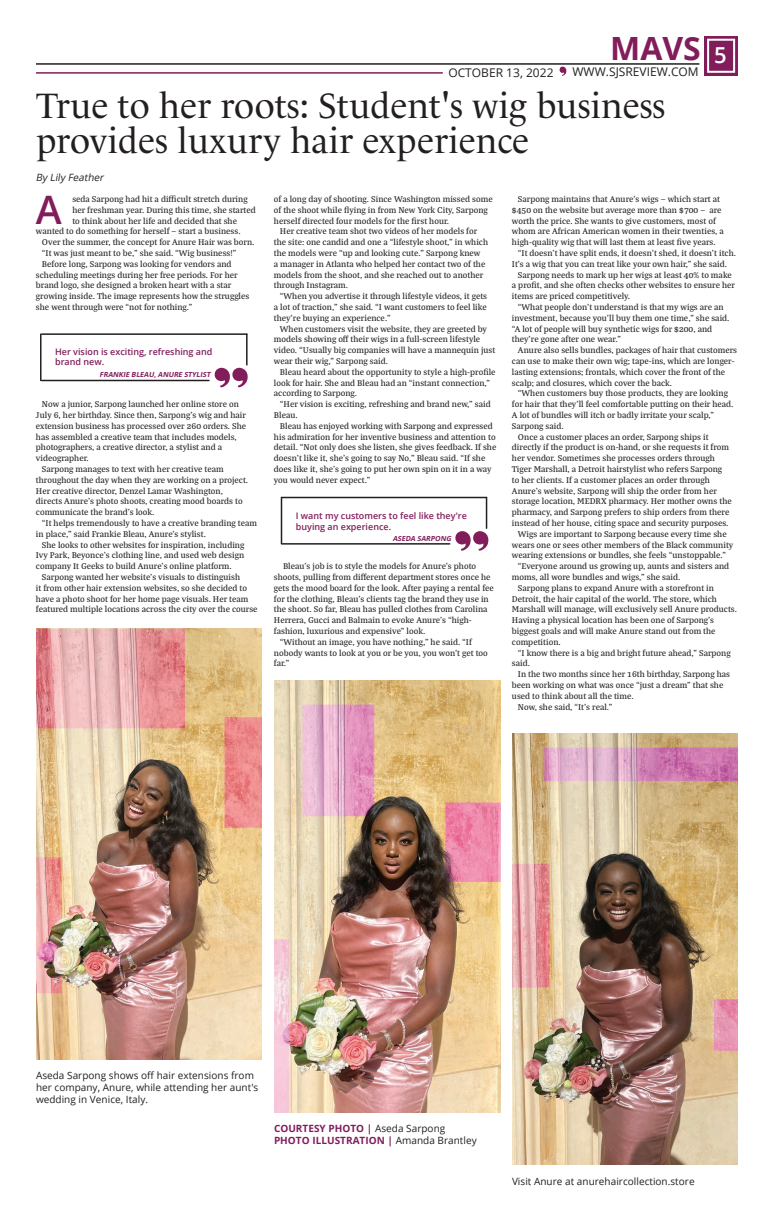
<style>
.page{position:relative;width:774px;height:1224px;background:#fff}
.page>*{position:absolute;margin:0;border:0;box-sizing:border-box;transform-origin:0 0}
.t1{font:600 39.3px "Open Sans";color:#821d5b}
.t2{font:36px/35px "Le Monde Livre Std";color:#231f20}
.t3{font:700 32px "Open Sans";color:#821d5b}
.t4{font:600 22px "Open Sans";color:#fff}
.t5{font:12px "Open Sans";color:#231f20}
.t6{font:10px/12px "Open Sans";letter-spacing:.005em;color:#231f20}
.t7{font:700 10px "Open Sans";letter-spacing:.005em;color:#821d5b}
.t8{font:italic 10px "Open Sans";color:#231f20}
.t9{font:500 9px/10.8px "Bagatela";letter-spacing:.005em;color:#231f20}
.t10{font:600 9px/10.8px "Open Sans";color:#821d5b}
.t11{font:italic 700 7px "Open Sans";color:#821d5b}
.s1{font-weight:400;color:#231f20}
</style>
<div class="page">
<img style="left:36px;top:628px;width:226px;height:432px">
<img style="left:274px;top:681px;width:226px;height:431px">
<img style="left:512px;top:734px;width:226px;height:431px">
<hr style="left:42px;top:333px;width:205px;height:2px;background:#231f20">
<hr style="left:40px;top:334px;width:2px;height:46px;background:#231f20">
<hr style="left:42px;top:380px;width:167px;height:1px;background:#231f20">
<svg style="left:214px;top:368px;width:34px;height:20px"></svg>
<hr style="left:246px;top:334px;width:2px;height:31px;background:#231f20">
<hr style="left:282px;top:497px;width:205px;height:1px;background:#231f20">
<hr style="left:281px;top:498px;width:1px;height:46px;background:#231f20">
<hr style="left:282px;top:543px;width:168px;height:2px;background:#231f20">
<svg style="left:455px;top:531px;width:34px;height:20px"></svg>
<hr style="left:486px;top:498px;width:1px;height:30px;background:#231f20">
<svg style="left:559px;top:67px;width:8px;height:9px"></svg>
<hr style="left:36px;top:72px;width:407px;height:2px;background:#821d5b">
<hr style="left:36px;top:63px;width:663px;height:2px;background:#231f20">
<svg style="left:704px;top:36px;width:34px;height:40px"></svg>
<div style="left:707px;top:39px;width:28px;height:34px;background:#821d5b;border:2px solid #fff"></div>
<p class="t5" style="left:448px;top:64px;width:107px">OCTOBER 13, 2022</p>
<p class="t3" style="left:610px;top:26px;width:92px">MAVS</p>
<p class="t4" style="left:714px;top:40px;width:14px">5</p>
<p class="t5" style="left:573px;top:64px;width:128px">WWW.SJSREVIEW.COM</p>
<p class="t2" style="left:36px;top:88px;width:631px">True to her roots: Student's wig business provides luxury hair experience</p>
<p class="t8" style="left:36px;top:170px;width:72px">By Lily Feather</p>
<p class="t1" style="left:36px;top:182px;width:27px">A</p>
<p class="t9" style="left:72px;top:193px;width:177px">seda Sarpong had hit a difficult stretch during</p>
<p class="t9" style="left:72px;top:204px;width:185px">her freshman year. During this time, she started</p>
<p class="t9" style="left:72px;top:215px;width:166px">to think about her life and decided that she</p>
<p class="t9" style="left:36px;top:226px;width:206px">wanted to do something for herself — start a business.</p>
<p class="t9" style="left:42px;top:236px;width:214px">Over the summer, the concept for Anure Hair was born.</p>
<p class="t9" style="left:42px;top:247px;width:196px">“It was just meant to be,” she said. “Wig business!”</p>
<p class="t9" style="left:36px;top:258px;width:215px;text-indent:6px">Before long, Sarpong was looking for vendors and scheduling meetings during her free periods. For her brand logo, she designed a broken heart with a star growing inside. The image represents how the struggles she went through were “not for nothing.”</p>
<p class="t10" style="left:55px;top:346px;width:159px">Her vision is exciting, refreshing and brand new.</p>
<p class="t11" style="left:100px;top:370px;width:114px">FRANKIE BLEAU,ANURE STYLIST</p>
<p class="t9" style="left:36px;top:398px;width:212px;text-indent:6px">Now a junior, Sarpong launched her online store on July 6, her birthday. Since then, Sarpong’s wig and hair extension business has processed over 260 orders. She has assembled a creative team that includes models, photographers, a creative director, a stylist and a videographer.</p>
<p class="t9" style="left:36px;top:463px;width:214px;text-indent:6px">Sarpong manages to text with her creative team throughout the day when they are working on a project.<br>Her creative director, Denzel Lamar Washington, directs Anure’s photo shoots, creating mood boards to communicate the brand’s look.</p>
<p class="t9" style="left:36px;top:517px;width:223px;text-indent:6px">“It helps tremendously to have a creative branding team in place,” said Frankie Bleau, Anure’s stylist.</p>
<p class="t9" style="left:36px;top:539px;width:210px;text-align:justify;text-indent:6px">She looks to other websites for inspiration, including Ivy Park, Beyonce’s clothing line, and used web design company It Geeks to build Anure’s online platform.</p>
<p class="t9" style="left:36px;top:571px;width:223px;text-indent:6px">Sarpong wanted her website’s visuals to distinguish<br>it from other hair extension websites, so she decided to have a photo shoot for her home page visuals. Her team featured multiple locations across the city over the course</p>
<p class="t9" style="left:274px;top:193px;width:220px">of a long day of shooting. Since Washington missed some of the shoot while flying in from New York City, Sarpong herself directed four models for the first hour.</p>
<p class="t9" style="left:274px;top:226px;width:216px;text-indent:6px">Her creative team shot two videos of her models for the site: one candid and one a “lifestyle shoot,” in which the models were “up and looking cute.” Sarpong knew<br>a manager in Atlanta who helped her contact two of the models from the shoot, and she reached out to another through Instagram.</p>
<p class="t9" style="left:274px;top:290px;width:215px;text-align:justify;text-indent:6px">“When you advertise it through lifestyle videos, it gets a lot of traction,” she said. “I want customers to feel like they’re buying an experience."</p>
<p class="t9" style="left:274px;top:323px;width:223px;text-indent:6px">When customers visit the website, they are greeted by models showing off their wigs in a full-screen lifestyle video. “Usually big companies will have a mannequin just wear their wig,” Sarpong said.</p>
<p class="t9" style="left:274px;top:366px;width:223px;text-indent:6px">Bleau heard about the opportunity to style a high-profile look for hair. She and Bleau had an “instant connection,” according to Sarpong.</p>
<p class="t9" style="left:274px;top:398px;width:218px;text-indent:6px">“Her vision is exciting, refreshing and brand new,” said<br>Bleau.</p>
<p class="t9" style="left:274px;top:420px;width:224px;text-indent:6px">Bleau has enjoyed working with Sarpong and expressed his admiration for her inventive business and attention to detail. “Not only does she listen, she gives feedback. If she doesn’t like it, she’s going to say No,” Bleau said. “If she does like it, she’s going to put her own spin on it in a way you would never expect.”</p>
<p class="t10" style="left:296px;top:510px;width:173px">I want my customers to feel like they're buying an experience.</p>
<p class="t11" style="left:393px;top:533px;width:62px">ASEDA SARPONG</p>
<p class="t9" style="left:274px;top:560px;width:221px;text-indent:9px">Bleau’s job is to style the models for Anure’s photo shoots, pulling from different department stores once he gets the mood board for the look. After paying a rental fee for the clothing, Bleau’s clients tag the brand they use in the shoot. So far, Bleau has pulled clothes from Carolina Herrera, Gucci and Balmain to evoke Anure’s “high&shy;fashion, luxurious and expensive” look.</p>
<p class="t9" style="left:274px;top:636px;width:215px;text-indent:6px">“Without an image, you have nothing,” he said. “If nobody wants to look at you or be you, you won’t get too far.”</p>
<p class="t9" style="left:512px;top:193px;width:213px;text-indent:6px">Sarpong maintains that Anure’s wigs — which start at $450 on the website but average more than $700 — are worth the price. She wants to give customers, most of whom are African American women in their twenties, a high-quality wig that will last them at least five years.</p>
<p class="t9" style="left:512px;top:247px;width:226px;text-indent:6px">“It doesn’t have split ends, it doesn’t shed, it doesn’t itch.<br>It’s a wig that you can treat like your own hair,” she said.</p>
<p class="t9" style="left:512px;top:269px;width:225px;text-indent:6px">Sarpong needs to mark up her wigs at least 40% to make a profit, and she often checks other websites to ensure her items are priced competitively.</p>
<p class="t9" style="left:512px;top:301px;width:219px;text-indent:6px">“What people don’t understand is that my wigs are an investment, because you’ll buy them one time,” she said. “A lot of people will buy synthetic wigs for $200, and they’re gone after one wear.”</p>
<p class="t9" style="left:512px;top:344px;width:227px;text-indent:6px">Anure also sells bundles, packages of hair that customers can use to make their own wig; tape-ins, which are longer&shy;lasting extensions; frontals, which cover the front of the scalp; and closures, which cover the back.</p>
<p class="t9" style="left:512px;top:388px;width:223px;text-indent:6px">“When customers buy those products, they are looking for hair that they'll feel comfortable putting on their head.<br>A lot of bundles will itch or badly irritate your scalp,” Sarpong said.</p>
<p class="t9" style="left:512px;top:431px;width:221px;text-indent:6px">Once a customer places an order, Sarpong ships it directly if the product is on-hand, or she requests it from her vendor. Sometimes she processes orders through Tiger Marshall, a Detroit hairstylist who refers Sarpong to her clients. If a customer places an order through Anure’s website, Sarpong will ship the order from her storage location, MEDRX pharmacy. Her mother owns the pharmacy, and Sarpong prefers to ship orders from there instead of her house, citing space and security purposes.</p>
<p class="t9" style="left:512px;top:528px;width:223px;text-indent:6px">Wigs are important to Sarpong because every time she wears one or sees other members of the Black community wearing extensions or bundles, she feels “unstoppable."</p>
<p class="t9" style="left:512px;top:560px;width:219px;text-indent:6px">“Everyone around us growing up, aunts and sisters and moms, all wore bundles and wigs,” she said.</p>
<p class="t9" style="left:512px;top:582px;width:226px;text-indent:6px">Sarpong plans to expand Anure with a storefront in Detroit, the hair capital of the world. The store, which Marshall will manage, will exclusively sell Anure products.<br>Having a physical location has been one of Sarpong’s biggest goals and will make Anure stand out from the competition.</p>
<p class="t9" style="left:512px;top:647px;width:220px;text-indent:6px">“I know there is a big and bright future ahead,” Sarpong said.</p>
<p class="t9" style="left:512px;top:668px;width:220px;text-indent:6px">In the two months since her 16th birthday, Sarpong has been working on what was once “just a dream” that she used to think about all the time.</p>
<p class="t9" style="left:518px;top:701px;width:96px">Now, she said, “It’s real.”</p>
<p class="t6" style="left:36px;top:1069px;width:224px">Aseda Sarpong shows off hair extensions from her company, Anure, while attending her aunt's wedding in Venice, Italy.</p>
<p class="t7" style="left:274px;top:1121px;width:173px">COURTESY PHOTO | <span class="s1">Aseda Sarpong</span></p>
<p class="t7" style="left:274px;top:1133px;width:204px">PHOTO ILLUSTRATION | <span class="s1">Amanda Brantley</span></p>
<p class="t6" style="left:512px;top:1175px;width:184px">Visit Anure at anurehaircollection.store</p>
</div>
